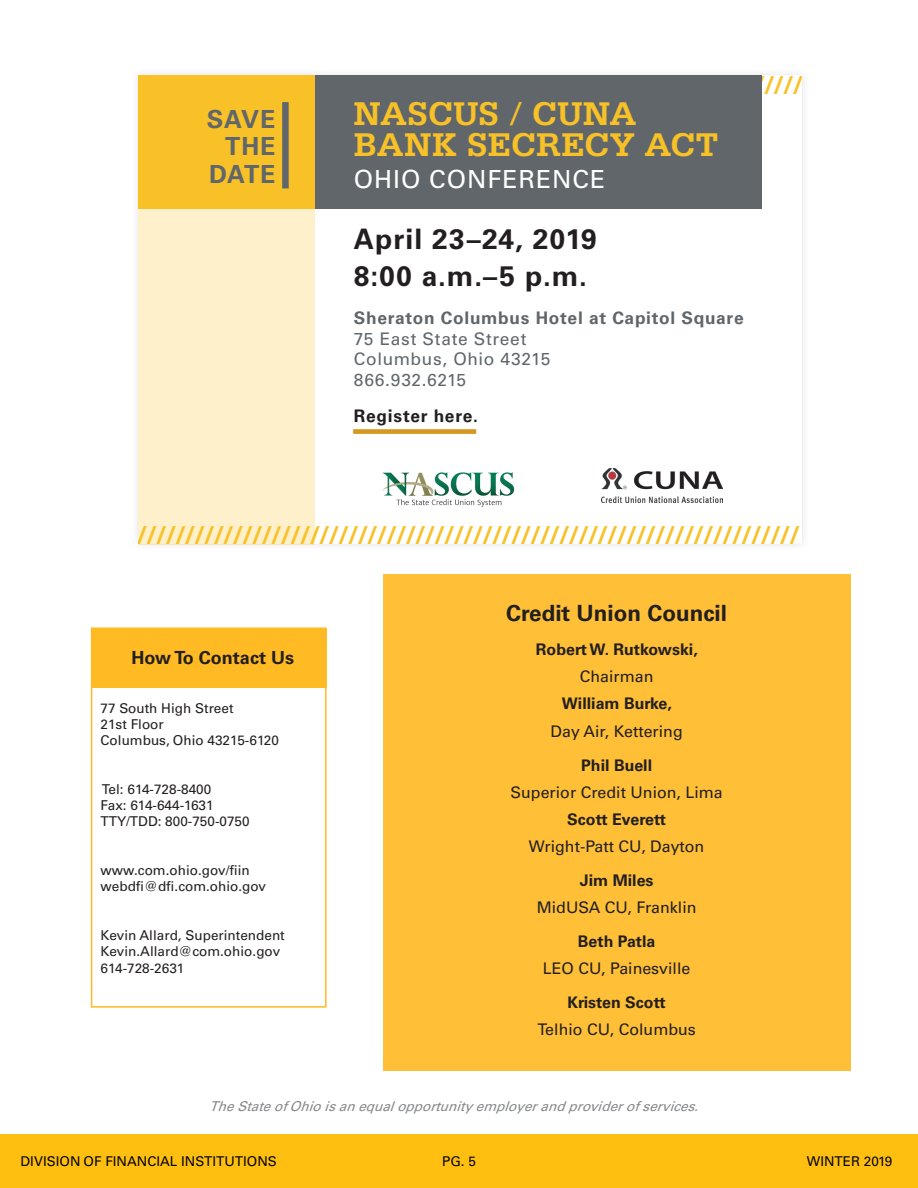
<style>
.page{position:relative;width:918px;height:1188px;background:#fff}
.page>*{position:absolute;margin:0;border:0;box-sizing:border-box;transform-origin:0 0}
.t1{font:700 34.65px/31.3px "Serifa Std";color:#f7c127}
.t2{font:700 28.2px/36.9px "Univers LT Pro 65";letter-spacing:.035em;color:#231f20}
.t3{font:700 24.9px "Univers LT Pro 65";color:#f7c127}
.t4{font:24.9px "Univers LT Pro 55 Roman";letter-spacing:.04em;color:#fff}
.t5{font:700 24.9px/27.2px "Univers LT Pro 65";letter-spacing:.03em;color:#60666a;text-align:right}
.t6{font:700 22.35px "Univers LT Pro 65";color:#231f20}
.t7{font:700 18px "Univers LT Pro 65";color:#231f20}
.t8{font:17.4px/20.5px "Univers LT Pro 55 Roman";letter-spacing:.035em;color:#60666a}
.t9{font:700 17.4px "Univers LT Pro 65";letter-spacing:.045em;color:#231f20}
.t10{font:16.05px "Univers LT Pro 55 Roman";color:#231f20}
.t11{font:700 16.05px "Univers LT Pro 65";color:#231f20}
.t12{font:13.5px "Univers LT Pro 55 Roman";color:#231f20}
.t13{font:italic 13.5px "Univers LT Pro 55 Roman";color:#86888b}
.t14{font:13.5px "Univers LT Pro 55 Roman";color:#040503}
.s1{font-weight:400}
.s2{font-family:"Univers LT Pro 65";font-weight:700}
</style>
<div class="page">
<div style="left:0;top:1134px;width:918px;height:54px;background:#ffbf10"></div>
<div style="left:383px;top:575px;width:467px;height:496px;background:#ffbf36"></div>
<div style="left:91px;top:627px;width:236px;height:381px;border:2px solid #ffba24"></div>
<div style="left:92px;top:628px;width:235px;height:59px;background:#ffba24"></div>
<div style="left:130px;top:68px;width:680px;height:484px;background:#f9f9f9"></div>
<div style="left:138px;top:76px;width:664px;height:468px;background:#fff"></div>
<div style="left:138px;top:195px;width:176px;height:349px;background:#fdf0cb"></div>
<div style="left:149px;top:76px;width:613px;height:133px;background:#60666a"></div>
<div style="left:138px;top:76px;width:176px;height:133px;background:#f7c127"></div>
<div style="left:282px;top:102px;width:7px;height:86px;background:#60666a"></div>
<img style="left:601px;top:469px;width:121px;height:34px">
<img style="left:382px;top:472px;width:133px;height:35px">
<div style="left:353px;top:429px;width:123px;height:5px;background:#d59827"></div>
<p class="t5" style="left:207px;top:106px;width:70px">SAVE<br>THE<br>DATE</p>
<p class="t1" style="left:354px;top:98px;width:366px">NASCUS <span class="s1">/</span> CUNA<br>BANK SECRECY ACT</p>
<p class="t4" style="left:354px;top:164px;width:253px">OHIO CONFERENCE</p>
<p class="t2" style="left:354px;top:221px;width:245px">April 23–24, 2019<br>8:00 a.m.–5 p.m.</p>
<p class="t8" style="left:354px;top:308px;width:391px"><span class="s2">Sheraton Columbus Hotel at Capitol Square<br></span>75 East State Street<br>Columbus, Ohio 43215<br>866.932.6215</p>
<p class="t9" style="left:354px;top:405px;width:125px">Register here.</p>
<p class="t3" style="left:137px;top:521px;width:665px">/////////////////////////////////////////////////////////////////////</p>
<p class="t7" style="left:131px;top:647px;width:164px">How To Contact Us</p>
<p class="t12" style="left:101px;top:700px;width:134px">77 South High Street</p>
<p class="t12" style="left:101px;top:716px;width:65px">21st Floor</p>
<p class="t12" style="left:101px;top:732px;width:180px">Columbus, Ohio 43215-6120</p>
<p class="t12" style="left:102px;top:781px;width:111px">Tel: 614-728-8400</p>
<p class="t12" style="left:101px;top:797px;width:115px">Fax: 614-644-1631</p>
<p class="t12" style="left:101px;top:813px;width:151px">TTY/TDD: 800-750-0750</p>
<p class="t12" style="left:101px;top:862px;width:151px">www.com.ohio.gov/fiin</p>
<p class="t12" style="left:101px;top:878px;width:167px">webdfi@dfi.com.ohio.gov</p>
<p class="t12" style="left:101px;top:927px;width:186px">Kevin Allard, Superintendent</p>
<p class="t12" style="left:101px;top:944px;width:181px">Kevin.Allard@com.ohio.gov</p>
<p class="t12" style="left:101px;top:960px;width:85px">614-728-2631</p>
<p class="t6" style="left:506px;top:600px;width:222px">Credit Union Council</p>
<p class="t11" style="left:536px;top:640px;width:163px">Robert W. Rutkowski,</p>
<p class="t10" style="left:580px;top:667px;width:75px">Chairman</p>
<p class="t11" style="left:562px;top:694px;width:111px">William Burke,</p>
<p class="t10" style="left:551px;top:721px;width:134px">Day Air, Kettering</p>
<p class="t11" style="left:581px;top:755px;width:73px">Phil Buell</p>
<p class="t10" style="left:510px;top:782px;width:214px">Superior Credit Union, Lima</p>
<p class="t11" style="left:567px;top:810px;width:100px">Scott Everett</p>
<p class="t10" style="left:529px;top:837px;width:177px">Wright-Patt CU, Dayton</p>
<p class="t11" style="left:580px;top:871px;width:75px">Jim Miles</p>
<p class="t10" style="left:537px;top:898px;width:161px">MidUSA CU, Franklin</p>
<p class="t11" style="left:578px;top:932px;width:79px">Beth Patla</p>
<p class="t10" style="left:543px;top:959px;width:149px">LEO CU, Painesville</p>
<p class="t11" style="left:568px;top:993px;width:100px">Kristen Scott</p>
<p class="t10" style="left:537px;top:1020px;width:160px">Telhio CU, Columbus</p>
<p class="t13" style="left:209px;top:1098px;width:496px">TheStateofOhioisanequalopportunityemployerandproviderofservices.</p>
<p class="t14" style="left:21px;top:1153px;width:258px">DIVISION OF FINANCIAL INSTITUTIONS</p>
<p class="t14" style="left:442px;top:1153px;width:35px">PG. 5</p>
<p class="t14" style="left:807px;top:1153px;width:87px">WINTER 2019</p>
</div>
